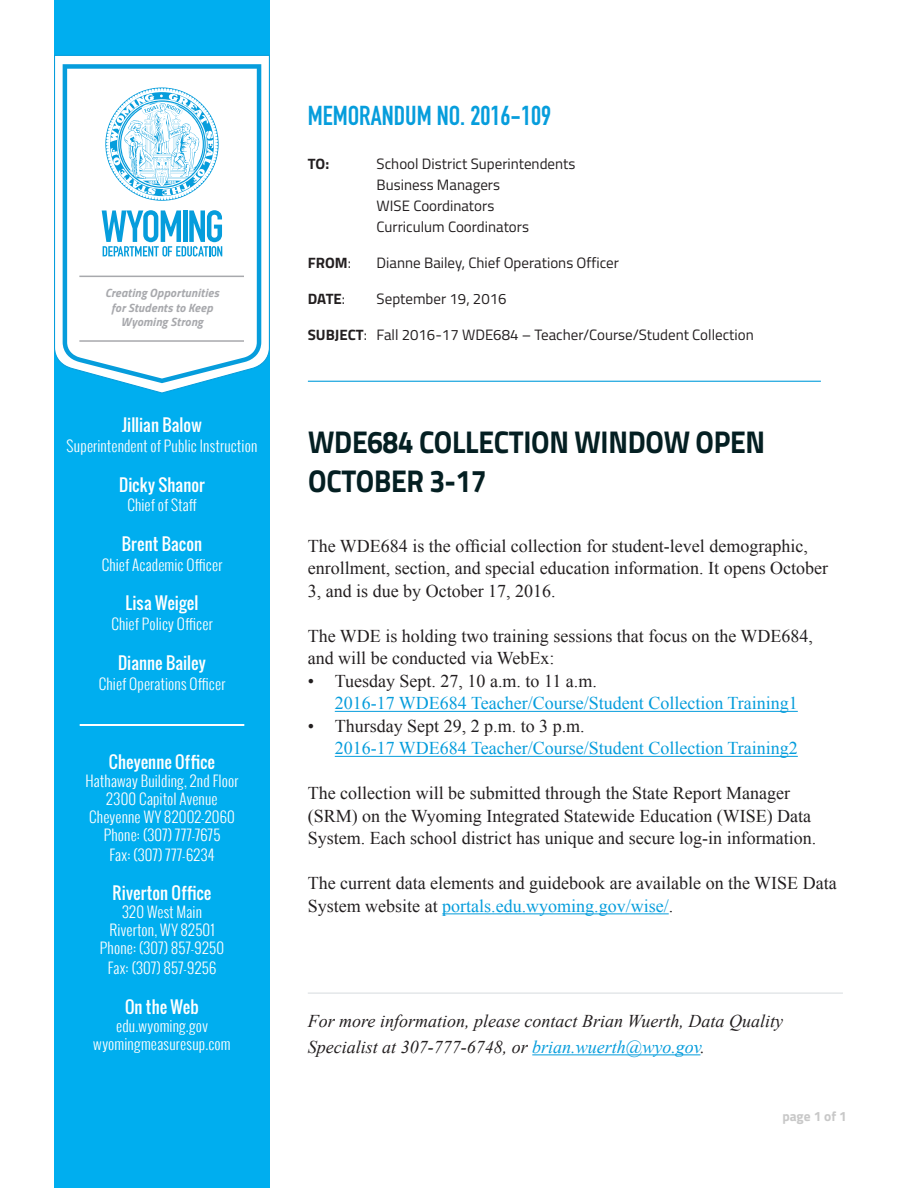
<style>
.page{position:relative;width:918px;height:1188px;background:#fff}
.page>*{position:absolute;margin:0;border:0;box-sizing:border-box;transform-origin:0 0}
.Headline{font:700 31.5px/39px "Titillium Web";letter-spacing:-.01em;color:#041f22;scale:.9 1}
.Section_Title{font:27px "DIN Engschrift Std";color:#069ddc}
.t1{font:18px/22.5px "Times New Roman";color:#231f20}
.t2{font:18px/22.5px "Times New Roman";color:#069ddc}
.footer_byline{font:italic 18px/25.5px "Times New Roman";color:#231f20}
.Subhead{font:16.5px "Oswald";letter-spacing:.005em;color:#fff}
.Subhead-2{font:300 15px "Oswald";letter-spacing:.015em;color:#fff}
.Emphasis{font:15px "Titillium Web";color:#231f20}
.Emphasis-2{font:700 15px "Titillium Web";color:#231f20}
.t3{font:700 13.5px "Titillium Web";color:#c8c8c8}
.Subhead-3{font:italic 700 12px "Titillium Web";letter-spacing:.015em;color:#a8a9ad}
.s1{font-weight:400}
.s2{font-weight:700}
.s3{color:#231f20}
.s4{color:#069ddc}
</style>
<div class="page">
<div style="left:54px;top:0;width:216px;height:1188px;background:#00aeef"></div>
<svg style="left:54px;top:55px;width:216px;height:338px;fill:#fff"></svg>
<svg style="left:63px;top:64px;width:198px;height:319px;background:#dff2fa"></svg>
<hr style="left:79px;top:276px;width:165px;height:1px;background:#a8a9ad">
<hr style="left:79px;top:340px;width:165px;height:2px;background:#a8a9ad">
<hr style="left:335px;top:711px;width:463px;height:1px;background:#069ddc">
<hr style="left:335px;top:756px;width:463px;height:1px;background:#069ddc">
<hr style="left:442px;top:913px;width:227px;height:1px;background:#069ddc">
<hr style="left:308px;top:993px;width:535px;height:1px;background:#dbdfe2">
<hr style="left:532px;top:1054px;width:168px;height:1px;background:#069ddc">
<hr style="left:308px;top:381px;width:513px;height:1px;background:#069ddc">
<svg style="left:102px;top:210px;width:120px;height:46px;background:#82cded"></svg>
<svg style="left:105px;top:87px;width:114px;height:114px;background:#c4e7f6"></svg>
<hr style="left:80px;top:724px;width:164px;height:1px;background:#fff">
<hr style="left:80px;top:725px;width:164px;height:1px;background:#fff">
<p class="Subhead-3" style="left:105px;top:284px;width:115px">Creating Opportunities</p>
<p class="Subhead-3" style="left:111px;top:298px;width:103px">for Students to Keep</p>
<p class="Subhead-3" style="left:121px;top:312px;width:84px">Wyoming Strong</p>
<p class="Subhead" style="left:122px;top:413px;width:81px">Jillian Balow</p>
<p class="Subhead-2" style="left:67px;top:435px;width:192px">Superintendent of Public Instruction</p>
<p class="Subhead" style="left:119px;top:472px;width:87px">Dicky Shanor</p>
<p class="Subhead-2" style="left:127px;top:494px;width:71px">Chief of Staff</p>
<p class="Subhead" style="left:122px;top:532px;width:82px">Brent Bacon</p>
<p class="Subhead-2" style="left:102px;top:554px;width:122px">Chief Academic Officer</p>
<p class="Subhead" style="left:126px;top:591px;width:74px">Lisa Weigel</p>
<p class="Subhead-2" style="left:111px;top:613px;width:103px">Chief Policy Officer</p>
<p class="Subhead" style="left:118px;top:650px;width:89px">Dianne Bailey</p>
<p class="Subhead-2" style="left:99px;top:672px;width:128px">Chief Operations Officer</p>
<p class="Subhead" style="left:109px;top:749px;width:108px">Cheyenne Office</p>
<p class="Subhead-2" style="left:86px;top:770px;width:154px">Hathaway Building, 2nd Floor</p>
<p class="Subhead-2" style="left:106px;top:788px;width:113px">2300 Capitol Avenue</p>
<p class="Subhead-2" style="left:89px;top:806px;width:147px">Cheyenne WY 82002-2060</p>
<p class="Subhead-2" style="left:104px;top:824px;width:118px">Phone: (307) 777-7675</p>
<p class="Subhead-2" style="left:110px;top:843px;width:106px">Fax: (307) 777-6234</p>
<p class="Subhead" style="left:113px;top:881px;width:100px">Riverton Office</p>
<p class="Subhead-2" style="left:122px;top:901px;width:81px">320 West Main</p>
<p class="Subhead-2" style="left:109px;top:919px;width:107px">Riverton, WY 82501</p>
<p class="Subhead-2" style="left:100px;top:937px;width:126px">Phone: (307) 857-9250</p>
<p class="Subhead-2" style="left:108px;top:957px;width:110px">Fax: (307) 857-9256</p>
<p class="Subhead" style="left:125px;top:994px;width:75px">On the Web</p>
<p class="Subhead-2" style="left:116px;top:1014px;width:93px">edu.wyoming.gov</p>
<p class="Subhead-2" style="left:93px;top:1032px;width:139px">wyomingmeasuresup.com</p>
<p class="Section_Title" style="left:308px;top:100px;width:245px">MEMORANDUM NO. 2016-109</p>
<p class="Emphasis-2" style="left:308px;top:152px;width:23px">TO:</p>
<p class="Emphasis" style="left:377px;top:152px;width:200px">School District Superintendents</p>
<p class="Emphasis" style="left:377px;top:173px;width:125px">Business Managers</p>
<p class="Emphasis" style="left:377px;top:194px;width:119px">WISE Coordinators</p>
<p class="Emphasis" style="left:377px;top:215px;width:154px">Curriculum Coordinators</p>
<p class="Emphasis-2" style="left:308px;top:251px;width:45px">FROM<span class="s1">:</span></p>
<p class="Emphasis" style="left:377px;top:251px;width:244px">Dianne Bailey, Chief Operations Officer</p>
<p class="Emphasis-2" style="left:308px;top:287px;width:39px">DATE<span class="s1">:</span></p>
<p class="Emphasis" style="left:377px;top:287px;width:131px">September 19, 2016</p>
<p class="Emphasis" style="left:308px;top:323px;width:447px"><span class="s2">SUBJECT</span>: Fall 2016-17 WDE684 – Teacher/Course/Student Collection</p>
<p class="Headline" style="left:308px;top:420px;width:509px">WDE684 COLLECTION WINDOW OPEN<br>OCTOBER 3-17</p>
<p class="t1" style="left:308px;top:534px;width:522px">The WDE684 is the official collection for student-level demographic, enrollment, section, and special education information. It opens October<br>3, and is due by October 17, 2016.</p>
<p class="t1" style="left:308px;top:624px;width:507px">The WDE is holding two training sessions that focus on the WDE684, and will be conducted via WebEx:</p>
<p class="t2" style="left:335px;top:669px;width:465px;text-indent:-27px"><span class="s3">• Tuesday Sept. 27, 10 a.m. to 11 a.m.<br></span>2016-17 WDE684 Teacher/Course/Student Collection Training1</p>
<p class="t2" style="left:335px;top:714px;width:465px;text-indent:-27px"><span class="s3">• Thursday Sept 29, 2 p.m. to 3 p.m.<br></span>2016-17 WDE684 Teacher/Course/Student Collection Training2</p>
<p class="t1" style="left:308px;top:782px;width:510px">The collection will be submitted through the State Report Manager (SRM) on the Wyoming Integrated Statewide Education (WISE) Data<br>System. Each school district has unique and secure log-in information.</p>
<p class="t1" style="left:308px;top:872px;width:530px">The current data elements and guidebook are available on the WISE Data<br>System website at <span class="s4">portals.edu.wyoming.gov/wise/</span>.</p>
<p class="footer_byline" style="left:308px;top:1008px;width:477px">For more information, please contact Brian Wuerth, Data Quality<br>Specialist at 307-777-6748, or <span class="s4">brian.wuerth@wyo.gov</span>.</p>
<p class="t3" style="left:782px;top:1106px;width:66px">page 1 of 1</p>
</div>
